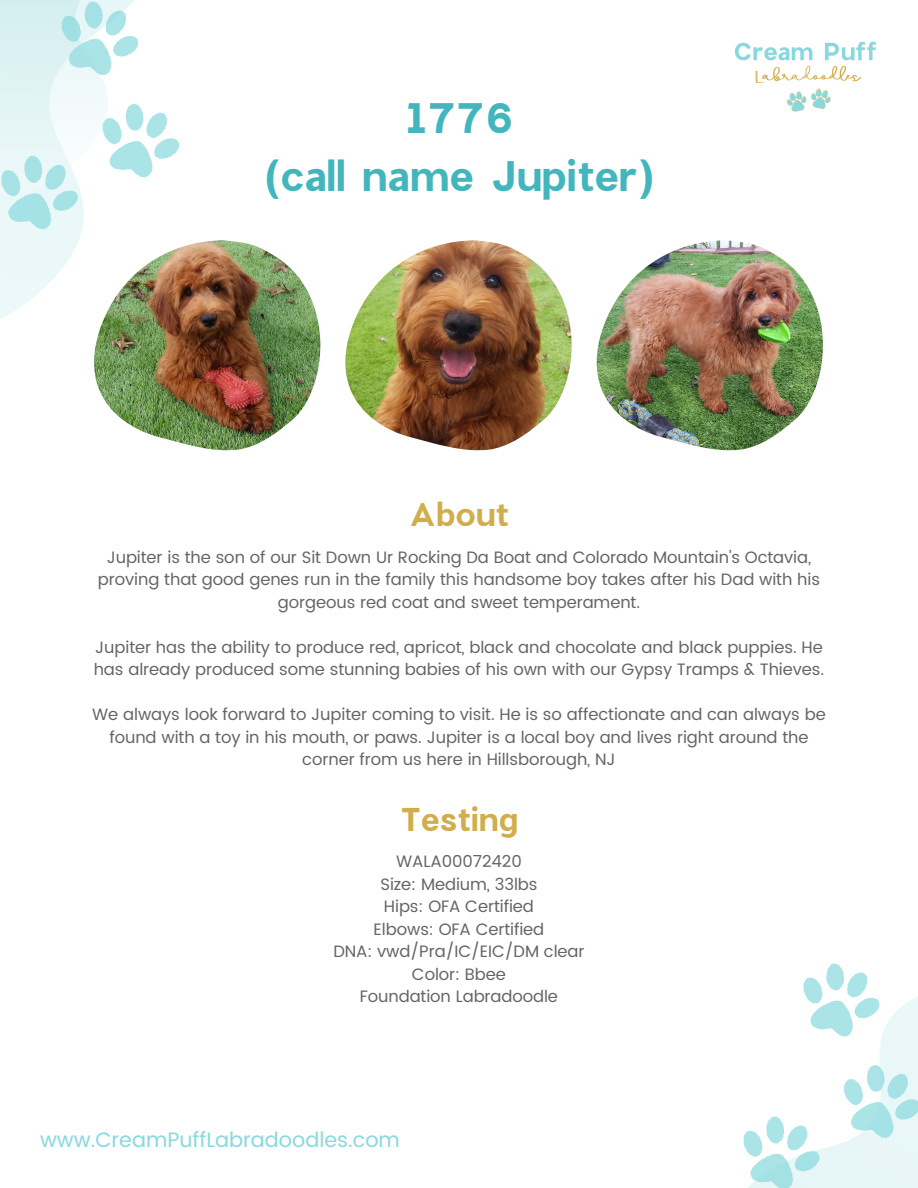
<style>
.page{position:relative;width:918px;height:1188px;background:#fff}
.page>*{position:absolute;margin:0;border:0;box-sizing:border-box;transform-origin:0 0}
.t1{font:700 41.85px "Charlevoix Pro";color:#43b6bd}
.t2{font:700 32.4px "Charlevoix Pro";color:#d2ad4b}
.t3{font:20.85px "Poppins";color:#88d9de}
.t4{font:16.5px/22.5px "Poppins";letter-spacing:-.005em;color:#666565;text-align:center}
</style>
<div class="page">
<svg style="left:0;top:229px;width:82px;height:90px;fill:#ecf8f9"></svg>
<svg style="left:0;top:0;width:179px;height:229px"></svg>
<svg style="left:820px;top:963px;width:98px;height:225px;fill:#ebf8f9"></svg>
<svg style="left:844px;top:1065px;width:74px;height:73px"></svg>
<svg style="left:743px;top:1116px;width:77px;height:72px"></svg>
<svg style="left:803px;top:964px;width:77px;height:72px"></svg>
<img style="left:734px;top:41px;width:142px;height:71px">
<img style="left:94px;top:240px;width:226px;height:211px">
<img style="left:345px;top:240px;width:227px;height:211px">
<img style="left:596px;top:240px;width:227px;height:211px">
<p class="t1" style="left:405px;top:91px;width:110px">1776</p>
<p class="t1" style="left:264px;top:150px;width:391px">(call name Jupiter)</p>
<p class="t2" style="left:409px;top:494px;width:101px">About</p>
<p class="t4" style="left:98px;top:546px;width:724px">Jupiter is the son of our Sit Down Ur Rocking Da Boat and Colorado Mountain's Octavia, proving that good genes run in the family this handsome boy takes after his Dad with his gorgeous red coat and sweet temperament.</p>
<p class="t4" style="left:94px;top:636px;width:732px;text-align:left">Jupiter has the ability to produce red, apricot, black and chocolate and black puppies. He has already produced some stunning babies of his own with our Gypsy Tramps &amp; Thieves.</p>
<p class="t4" style="left:92px;top:704px;width:735px">We always look forward to Jupiter coming to visit. He is so affectionate and can always be found with a toy in his mouth, or paws. Jupiter is a local boy and lives right around the corner from us here in Hillsborough, NJ</p>
<p class="t2" style="left:400px;top:799px;width:119px">Testing</p>
<p class="t4" style="left:396px;top:850px;width:127px">WALA00072420</p>
<p class="t4" style="left:380px;top:873px;width:159px">Size: Medium, 33lbs</p>
<p class="t4" style="left:384px;top:895px;width:152px">Hips: OFA Certified</p>
<p class="t4" style="left:374px;top:918px;width:172px">Elbows: OFA Certified</p>
<p class="t4" style="left:333px;top:940px;width:253px">DNA: vwd/Pra/IC/EIC/DM clear</p>
<p class="t4" style="left:412px;top:963px;width:96px">Color: Bbee</p>
<p class="t4" style="left:360px;top:985px;width:200px">Foundation Labradoodle</p>
<p class="t3" style="left:40px;top:1128px;width:361px">www.CreamPuffLabradoodles.com</p>
</div>
